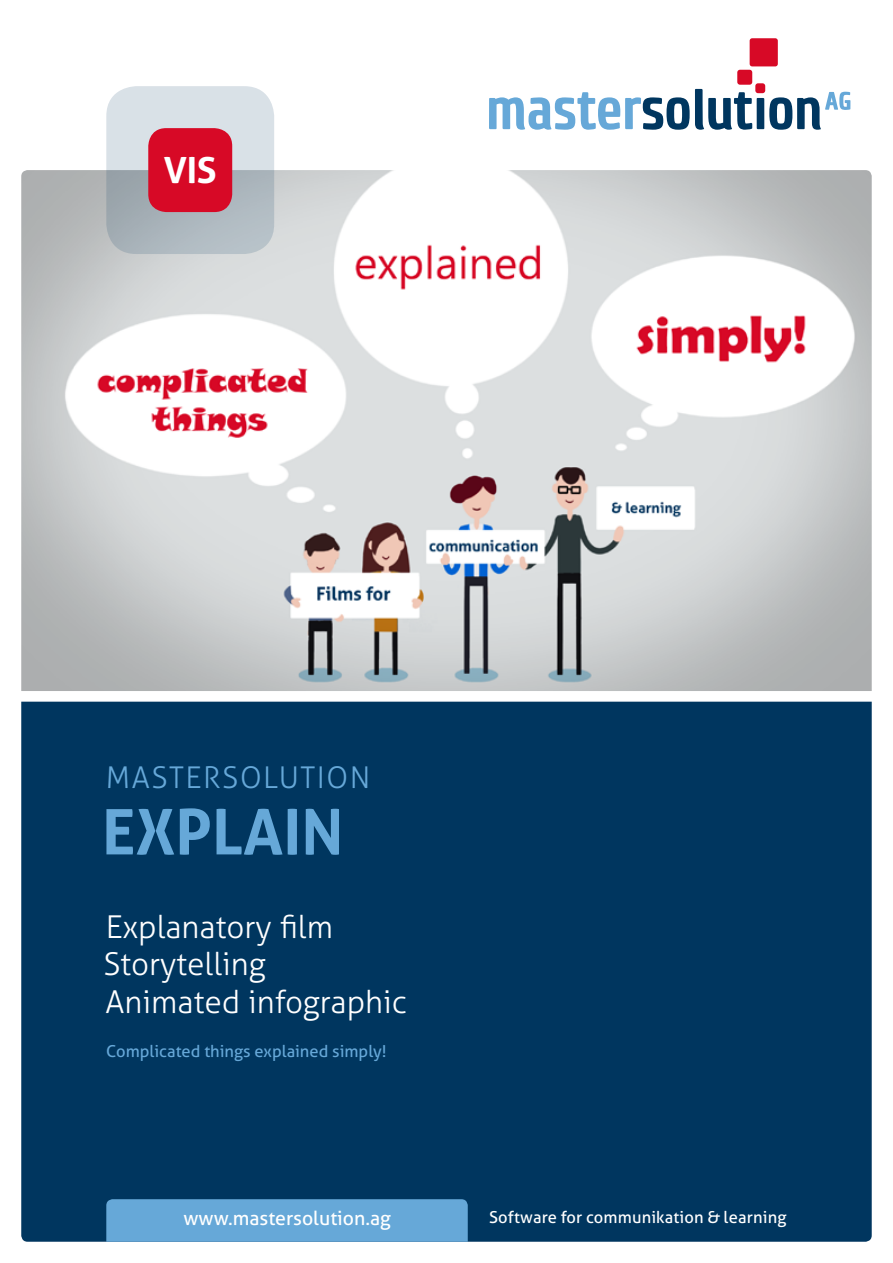
<style>
.page{position:relative;width:893px;height:1263px;background:#fff}
.page>*{position:absolute;margin:0;border:0;box-sizing:border-box;transform-origin:0 0}
.Titel_-_Produktname{font:700 63px "Aller";color:#66a8d8}
.Titel_-_Produktname-2{font:700 36px "Aller";color:#fff}
.Titel_-_Beschreibung{font:300 31.5px/37.8px "Aller";color:#fff}
.Titel_-_MSAG{font:300 30px "Aller";letter-spacing:.05em;color:#66a8d8}
.t1{font:19.5px "Aller";color:#fff}
.t2{font:16.5px "Aller";letter-spacing:.01em;color:#fff}
.Titel_-_Beschreibung-2{font:16.5px "Aller";color:#66a8d8}
</style>
<div class="page">
<div style="left:21px;top:702px;width:851px;height:540px;background:#00365f"></div>
<div style="left:106px;top:1199px;width:362px;height:43px;background:#66a8d8"></div>
<svg style="left:489px;top:89px;width:361px;height:41px"></svg>
<div style="left:750px;top:38px;width:28px;height:28px;background:#d70926;border-radius:3px"></div>
<div style="left:737px;top:70px;width:15px;height:15px;background:#d70926;border-radius:3px"></div>
<div style="left:755px;top:83px;width:10px;height:10px;background:#d70926;border-radius:3px"></div>
<img style="left:21px;top:170px;width:851px;height:521px">
<svg style="left:106px;top:86px;width:168px;height:168px;background:#c1cad0"></svg>
<div style="left:148px;top:128px;width:84px;height:84px;background:#d70926;border-radius:18px"></div>
<p class="Titel_-_Produktname-2" style="left:164px;top:148px;width:54px">VIS</p>
<p class="Titel_-_MSAG" style="left:106px;top:759px;width:266px">MASTERSOLUTION</p>
<p class="Titel_-_Produktname" style="left:102px;top:793px;width:243px">EXPLAIN</p>
<p class="Titel_-_Beschreibung" style="left:103px;top:907px;width:305px">Explanatory film<br>Storytelling<br>Animated infographic</p>
<p class="Titel_-_Beschreibung-2" style="left:106px;top:1041px;width:282px">Complicated things explained simply!</p>
<p class="t1" style="left:183px;top:1206px;width:209px">www.mastersolution.ag</p>
<p class="t2" style="left:489px;top:1206px;width:299px">Software for communikation &amp; learning</p>
</div>
